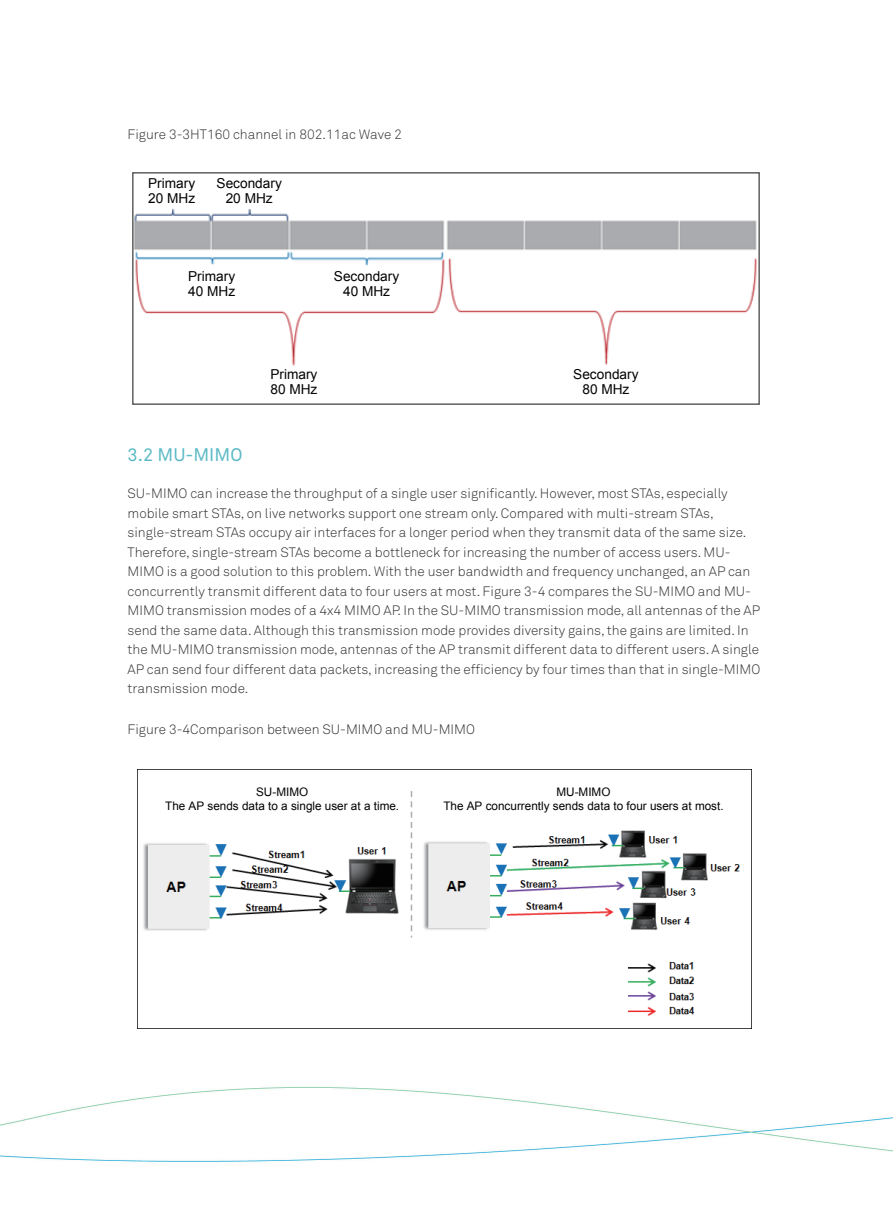
<style>
.page{position:relative;width:893px;height:1212px;background:#fff}
.page>*{position:absolute;margin:0;border:0;box-sizing:border-box;transform-origin:0 0}
.t1{font:18px "Akkurat Pro";color:#5cbac6}
.t2{font:13.65px/15px "Arial";color:#030303}
.t3{font:300 13.5px/19.5px "Akkurat Pro";color:#312f30}
.t4{font:11.7px/14.1px "Arial";color:#030303;text-align:center}
</style>
<div class="page">
<img style="left:0;top:769px;width:893px;height:393px">
<img style="left:132px;top:172px;width:628px;height:233px">
<img style="left:138px;top:769px;width:613px;height:259px">
<p class="t3" style="left:128px;top:125px;width:276px">Figure 3-3HT160 channel in 802.11ac Wave 2</p>
<p class="t2" style="left:148px;top:176px;width:49px">Primary<br>20 MHz</p>
<p class="t2" style="left:217px;top:176px;width:67px;text-align:center">Secondary<br>20 MHz</p>
<p class="t2" style="left:188px;top:269px;width:49px">Primary<br>40 MHz</p>
<p class="t2" style="left:334px;top:269px;width:67px;text-align:center">Secondary<br>40 MHz</p>
<p class="t2" style="left:270px;top:366px;width:49px">Primary<br>80 MHz</p>
<p class="t2" style="left:573px;top:366px;width:67px;text-align:center">Secondary<br>80 MHz</p>
<h1 class="t1" style="left:128px;top:444px;width:116px">3.2 MU-MIMO</h1>
<p class="t3" style="left:128px;top:484px;width:634px">SU-MIMO can increase the throughput of a single user significantly. However, most STAs, especially mobile smart STAs, on live networks support one stream only. Compared with multi-stream STAs, single-stream STAs occupy air interfaces for a longer period when they transmit data of the same size.<br>Therefore, single-stream STAs become a bottleneck for increasing the number of access users. MU-MIMO is a good solution to this problem. With the user bandwidth and frequency unchanged, an AP can concurrently transmit different data to four users at most. Figure 3-4 compares the SU-MIMO and MU-MIMO transmission modes of a 4x4 MIMO AP. In the SU-MIMO transmission mode, all antennas of the AP send the same data. Although this transmission mode provides diversity gains, the gains are limited. In the MU-MIMO transmission mode, antennas of the AP transmit different data to different users. A single AP can send four different data packets, increasing the efficiency by four times than that in single-MIMO transmission mode.</p>
<p class="t3" style="left:128px;top:719px;width:349px">Figure 3-4Comparison between SU-MIMO and MU-MIMO</p>
<p class="t4" style="left:165px;top:785px;width:236px">SU-MIMO<br>The AP sends data to a single user at a time.</p>
<p class="t4" style="left:443px;top:785px;width:282px">MU-MIMO<br>The AP concurrently sends data to four users at most.</p>
</div>
